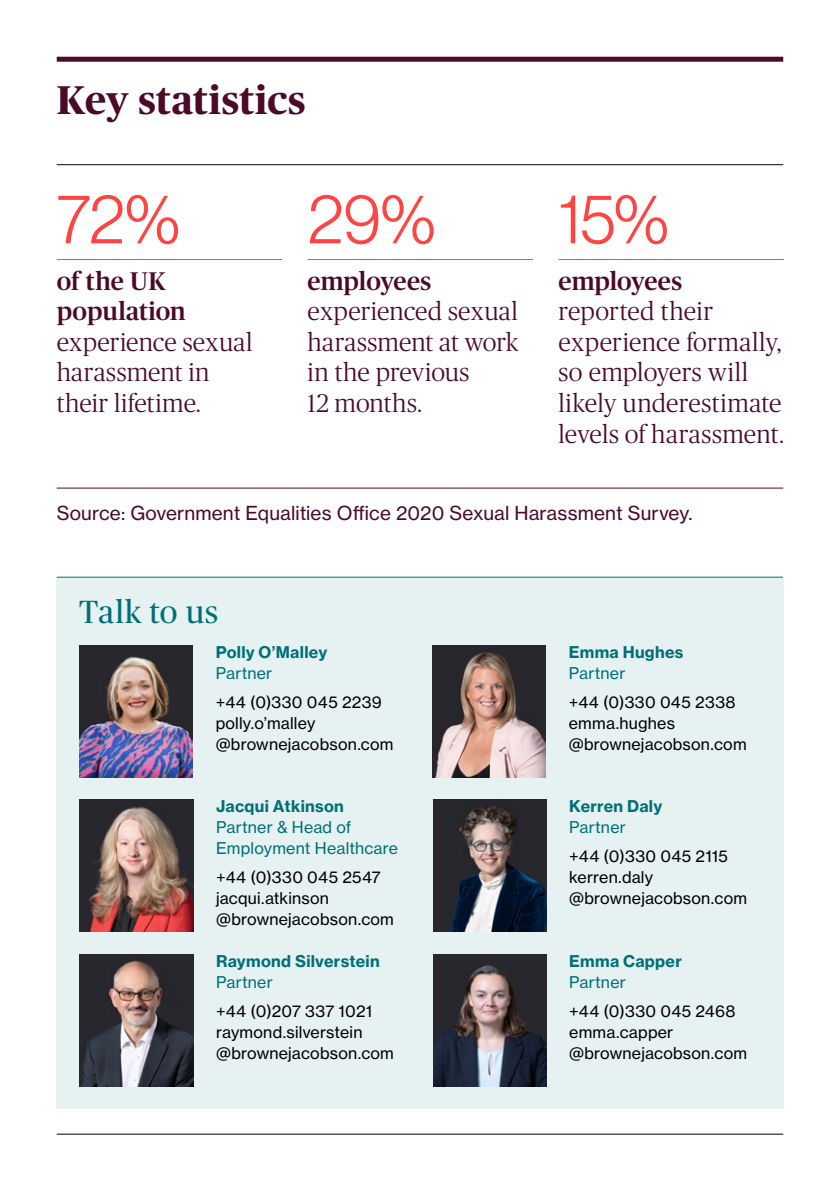
<style>
.page{position:relative;width:840px;height:1191px;background:#fff}
.page>*{position:absolute;margin:0;border:0;box-sizing:border-box;transform-origin:0 0}
.t1{font:69.2px "N Haas Grotesk DS Pro 45 Lt";color:#ff4543}
.t2{font:700 40px "Publico Headline";letter-spacing:.01em;color:#4b0a28}
.t3{font:32px "Publico Headline";letter-spacing:.025em;color:#007078}
.t4{font:300 25.4px/30.6px "Publico Headline";letter-spacing:.01em;color:#4b0a28}
.t5{font:500 25.4px/30.6px "Publico Headline";color:#4b0a28}
.t6{font:19px "N Haas Grotesk TX Pro 55 Rg";letter-spacing:.005em;color:#4b0a28}
.t7{font:16px/21px "N Haas Grotesk TX Pro 55 Rg";letter-spacing:.015em;color:#000}
.t8{font:16px "N Haas Grotesk TX Pro 75 Bd";letter-spacing:.02em;color:#007078}
.t9{font:16px/21px "N Haas Grotesk TX Pro 55 Rg";letter-spacing:.015em;color:#007078}
</style>
<div class="page">
<hr style="left:57px;top:164px;width:725px;height:1px;background:#000">
<hr style="left:57px;top:488px;width:725px;height:1px;background:#4b0a28">
<hr style="left:57px;top:259px;width:225px;height:1px;background:#ff4543">
<hr style="left:307px;top:259px;width:225px;height:1px;background:#ff4543">
<hr style="left:558px;top:259px;width:225px;height:1px;background:#ff4543">
<div style="left:57px;top:577px;width:726px;height:531px;background:#e6f1f1"></div>
<hr style="left:57px;top:577px;width:725px;height:1px;background:#007078">
<img style="left:79px;top:645px;width:113px;height:132px">
<img style="left:432px;top:645px;width:113px;height:132px">
<img style="left:80px;top:799px;width:113px;height:132px">
<img style="left:433px;top:799px;width:113px;height:132px">
<img style="left:80px;top:954px;width:113px;height:132px">
<img style="left:433px;top:954px;width:113px;height:132px">
<hr style="left:57px;top:1133px;width:725px;height:1px;background:#000">
<div style="left:57px;top:57px;width:725px;height:5px;background:#4b0a28"></div>
<h2 class="t2" style="left:57px;top:72px;width:250px">Key statistics</h2>
<h1 class="t1" style="left:57px;top:180px;width:125px">72%</h1>
<h3 class="t5" style="left:57px;top:264px;width:130px">of the UK population</h3>
<h3 class="t4" style="left:57px;top:325px;width:197px">experience sexual harassment in their lifetime.</h3>
<h1 class="t1" style="left:307px;top:180px;width:129px">29%</h1>
<h3 class="t5" style="left:307px;top:264px;width:125px">employees</h3>
<h3 class="t4" style="left:307px;top:294px;width:212px">experienced sexual harassment at work in the previous<br>12 months.</h3>
<h1 class="t1" style="left:558px;top:180px;width:112px">15%</h1>
<h3 class="t5" style="left:558px;top:264px;width:125px">employees</h3>
<h3 class="t4" style="left:558px;top:294px;width:227px">reported their experience formally, so employers will likely underestimate levels of harassment.</h3>
<p class="t6" style="left:57px;top:501px;width:637px">Source: Government Equalities Office 2020 Sexual Harassment Survey.</p>
<h3 class="t3" style="left:79px;top:589px;width:140px">Talk to us</h3>
<p class="t8" style="left:215px;top:641px;width:113px">Polly O’Malley</p>
<p class="t9" style="left:215px;top:662px;width:58px">Partner</p>
<p class="t7" style="left:215px;top:691px;width:179px">+44 (0)330 045 2239 polly.o’malley @brownejacobson.com</p>
<p class="t8" style="left:216px;top:796px;width:129px">Jacqui Atkinson</p>
<p class="t9" style="left:216px;top:817px;width:183px">Partner &amp; Head of<br>Employment Healthcare</p>
<p class="t7" style="left:216px;top:867px;width:179px">+44 (0)330 045 2547 jacqui.atkinson @brownejacobson.com</p>
<p class="t8" style="left:216px;top:950px;width:165px">Raymond Silverstein</p>
<p class="t9" style="left:216px;top:971px;width:58px">Partner</p>
<p class="t7" style="left:216px;top:1000px;width:179px">+44 (0)207 337 1021 raymond.silverstein @brownejacobson.com</p>
<p class="t8" style="left:568px;top:641px;width:116px">Emma Hughes</p>
<p class="t9" style="left:568px;top:662px;width:58px">Partner</p>
<p class="t7" style="left:568px;top:691px;width:179px">+44 (0)330 045 2338 emma.hughes @brownejacobson.com</p>
<p class="t8" style="left:569px;top:796px;width:94px">Kerren Daly</p>
<p class="t9" style="left:569px;top:817px;width:58px">Partner</p>
<p class="t7" style="left:569px;top:846px;width:179px">+44 (0)330 045 2115 kerren.daly @brownejacobson.com</p>
<p class="t8" style="left:569px;top:950px;width:114px">Emma Capper</p>
<p class="t9" style="left:569px;top:971px;width:58px">Partner</p>
<p class="t7" style="left:569px;top:1000px;width:179px">+44 (0)330 045 2468 emma.capper @brownejacobson.com</p>
</div>
